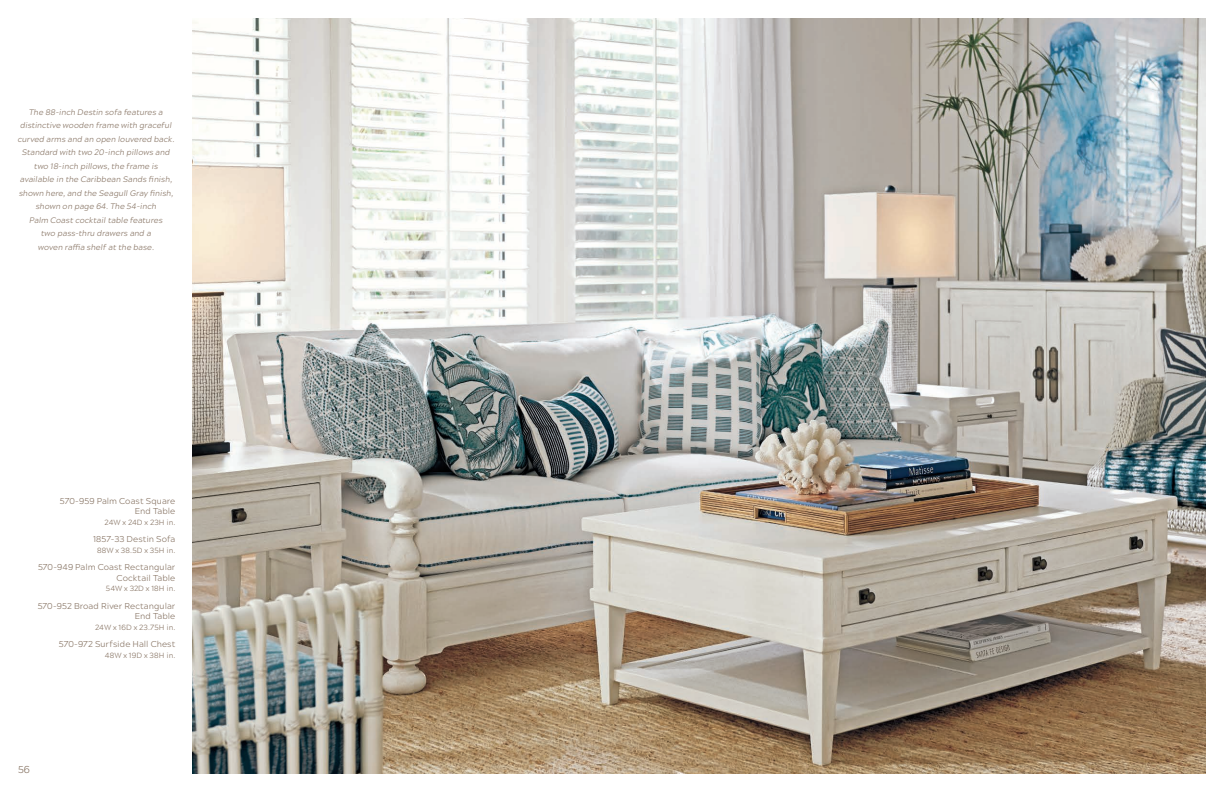
<style>
.page{position:relative;width:1224px;height:792px;background:#fff}
.page>*{position:absolute;margin:0;border:0;box-sizing:border-box;transform-origin:0 0}
.t1{font:300 10px "Acherus Grotesque";color:#826e5d}
.Ocean_B_Viz_Index_He{font:300 8.5px/10.5px "Acherus Grotesque";letter-spacing:.005em;color:#826e5d;text-align:right}
.Ocean_B_Italic_Descr{font:italic 300 8px/13.5px "Acherus Grotesque";letter-spacing:.005em;color:#826e5d;text-align:center}
.Ocean_B_1st_Line_Bod{font:300 7.5px "Acherus Grotesque";letter-spacing:.01em;color:#826e5d}
.Ocean_B_1st_Line_Bod-2{font:300 7.5px "Acherus Grotesque";letter-spacing:-.01em;color:#826e5d}
</style>
<div class="page">
<img style="left:193px;top:18px;width:1012px;height:756px">
<p class="Ocean_B_Italic_Descr" style="left:18px;top:105px;width:158px">The 88-inch Destin sofa features a distinctive wooden frame with graceful curved arms and an open louvered back.<br>Standard with two 20-inch pillows and two 18-inch pillows, the frame is</p>
<p class="Ocean_B_Italic_Descr" style="left:19px;top:172px;width:156px">available in the Caribbean Sands finish, shown here, and the Seagull Gray finish, shown on page 64. The 54-inch</p>
<p class="Ocean_B_Italic_Descr" style="left:30px;top:213px;width:135px">Palm Coast cocktail table features</p>
<p class="Ocean_B_Italic_Descr" style="left:41px;top:226px;width:112px">two pass-thru drawers and a</p>
<p class="Ocean_B_Italic_Descr" style="left:38px;top:240px;width:117px">woven raffia shelf at the base.</p>
<p class="Ocean_B_Viz_Index_He" style="left:60px;top:495px;width:117px">570-959 Palm Coast Square</p>
<p class="Ocean_B_Viz_Index_He" style="left:135px;top:505px;width:42px">End Table</p>
<p class="Ocean_B_1st_Line_Bod-2" style="left:105px;top:516px;width:72px">24W x 24D x 23H in.</p>
<p class="Ocean_B_Viz_Index_He" style="left:93px;top:533px;width:84px">1857-33 Destin Sofa</p>
<p class="Ocean_B_1st_Line_Bod" style="left:97px;top:544px;width:80px">88W x 38.5D x 35H in.</p>
<p class="Ocean_B_Viz_Index_He" style="left:38px;top:561px;width:139px">570-949 Palm Coast Rectangular<br>Cocktail Table</p>
<p class="Ocean_B_1st_Line_Bod" style="left:106px;top:582px;width:71px">54W x 32D x 18H in.</p>
<p class="Ocean_B_Viz_Index_He" style="left:38px;top:600px;width:139px">570-952 Broad River Rectangular</p>
<p class="Ocean_B_Viz_Index_He" style="left:135px;top:610px;width:42px">End Table</p>
<p class="Ocean_B_1st_Line_Bod" style="left:95px;top:621px;width:82px">24W x 16D x 23.75H in.</p>
<p class="Ocean_B_Viz_Index_He" style="left:59px;top:638px;width:118px">570-972 Surfside Hall Chest</p>
<p class="Ocean_B_1st_Line_Bod" style="left:105px;top:649px;width:72px">48W x 19D x 38H in.</p>
<p class="t1" style="left:18px;top:761px;width:13px">56</p>
</div>
